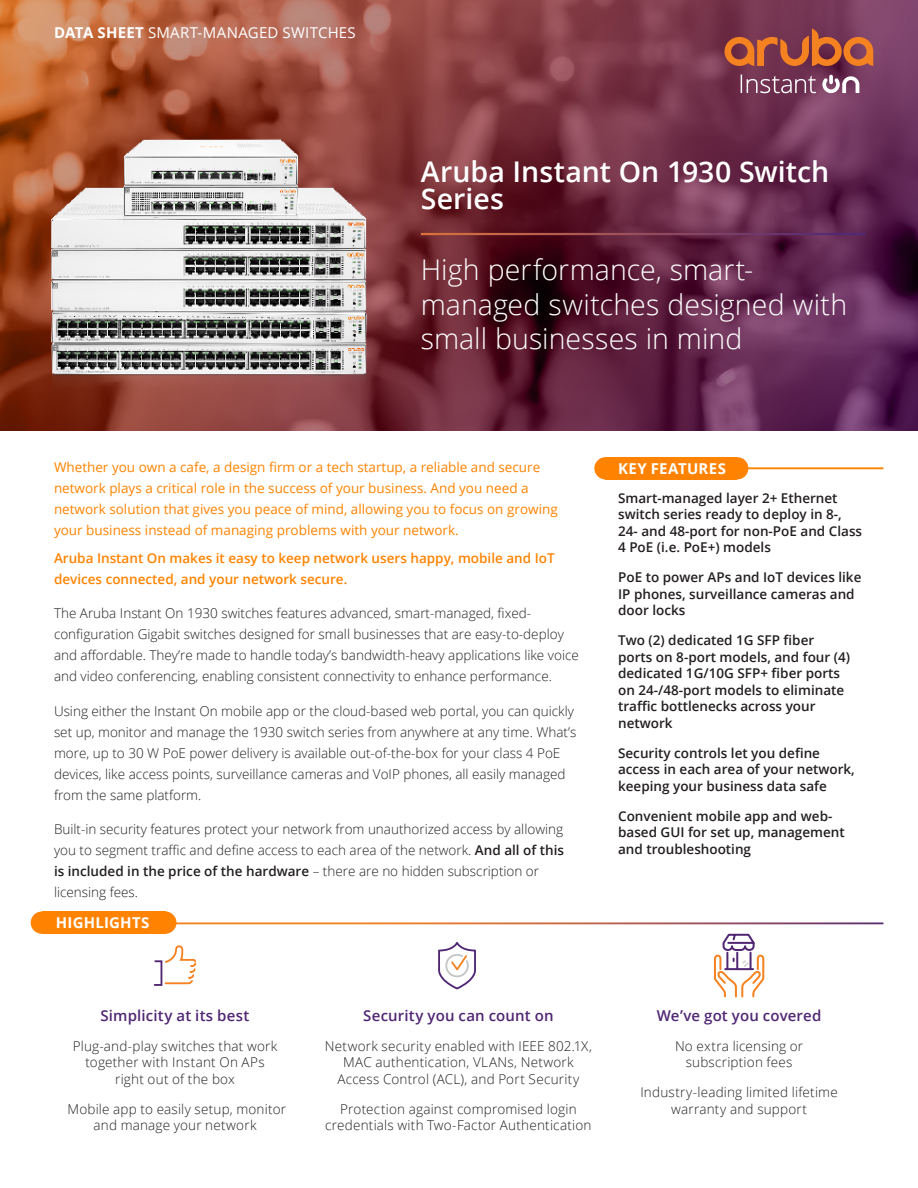
<style>
.page{position:relative;width:918px;height:1188px;background:#fff}
.page>*{position:absolute;margin:0;border:0;box-sizing:border-box;transform-origin:0 0}
.t1{font:300 28.5px/34.5px "Open Sans";letter-spacing:.005em;color:#fff}
.t2{font:600 28.5px/27px "Open Sans";color:#fff}
.t3{font:600 15px "Open Sans";letter-spacing:.01em;color:#502673}
.t4{font:15px "Open Sans";letter-spacing:.02em;color:#fff}
.t5{font:700 15px "Open Sans";letter-spacing:.015em;color:#fff}
.t6{font:300 13.5px/21px "Open Sans";color:#231f20;text-align:center}
.t7{font:600 13.5px/16.5px "Open Sans";color:#231f20}
.t8{font:13.5px/21px "Open Sans";color:#ff8300}
.t9{font:600 13.5px/21px "Open Sans";color:#ff8300}
.s1{font-weight:700}
.s2{font-weight:600}
</style>
<div class="page">
<img style="left:0;top:0;width:918px;height:431px">
<svg style="left:822px;top:75px;width:37px;height:18px"></svg>
<svg style="left:741px;top:75px;width:75px;height:18px"></svg>
<svg style="left:725px;top:28px;width:148px;height:38px;background:#a5523d"></svg>
<div style="left:726px;top:457px;width:22px;height:22px;background:#ff8300;border-radius:50%"></div>
<div style="left:594px;top:457px;width:23px;height:22px;background:#ff8300;border-radius:50%"></div>
<div style="left:605px;top:457px;width:132px;height:22px;background:#ff8300"></div>
<hr style="left:742px;top:467px;width:141px;height:2px;background:#ff8300">
<hr style="left:421px;top:233px;width:444px;height:2px;background:#fff">
<img style="left:38px;top:122px;width:347px;height:272px">
<svg style="left:438px;top:943px;width:38px;height:47px"></svg>
<svg style="left:153px;top:946px;width:44px;height:40px"></svg>
<svg style="left:713px;top:933px;width:52px;height:65px"></svg>
<hr style="left:725px;top:968px;width:28px;height:2px;background:#502673">
<div style="left:154px;top:912px;width:22px;height:22px;background:#ff8300;border-radius:50%"></div>
<div style="left:31px;top:912px;width:22px;height:22px;background:#ff8300;border-radius:50%"></div>
<div style="left:42px;top:912px;width:124px;height:22px;background:#ff8300"></div>
<p class="t4" style="left:54px;top:23px;width:303px"><span class="s1">DATA SHEET</span> SMART-MANAGED SWITCHES</p>
<h1 class="t2" style="left:421px;top:157px;width:410px">Aruba Instant On 1930 Switch<br>Series</h1>
<h1 class="t1" style="left:421px;top:252px;width:428px">High performance, smart&shy;managed switches designed with small businesses in mind</h1>
<p class="t8" style="left:54px;top:456px;width:488px">Whether you own a cafe, a design firm or a tech startup, a reliable and secure</p>
<p class="t5" style="left:618px;top:458px;width:109px">KEY FEATURES</p>
<p class="t8" style="left:54px;top:477px;width:505px">network plays a critical role in the success of your business. And you need a network solution that gives you peace of mind, allowing you to focus on growing your business instead of managing problems with your network.</p>
<p class="t9" style="left:54px;top:547px;width:502px">Aruba Instant On makes it easy to keep network users happy, mobile and IoT devices connected, and your network secure.</p>
<p class="t6" style="left:54px;top:603px;width:526px;text-align:left">The Aruba Instant On 1930 switches features advanced, smart-managed, fixed&shy;configuration Gigabit switches designed for small businesses that are easy-to-deploy and affordable. They’re made to handle today’s bandwidth-heavy applications like voice and video conferencing, enabling consistent connectivity to enhance performance.</p>
<p class="t6" style="left:54px;top:700px;width:524px;text-align:left">Using either the Instant On mobile app or the cloud-based web portal, you can quickly set up, monitor and manage the 1930 switch series from anywhere at any time. What’s more, up to 30 W PoE power delivery is available out-of-the-box for your class 4 PoE devices, like access points, surveillance cameras and VoIP phones, all easily managed from the same platform.</p>
<p class="t6" style="left:54px;top:819px;width:512px;text-align:left">Built-in security features protect your network from unauthorized access by allowing you to segment traffic and define access to each area of the network. <span class="s2">And all of this is included in the price of the hardware</span> – there are no hidden subscription or licensing fees.</p>
<p class="t7" style="left:618px;top:489px;width:246px">Smart-managed layer 2+ Ethernet switch series ready to deploy in 8-,<br>24- and 48-port for non-PoE and Class<br>4 PoE (i.e. PoE+) models</p>
<p class="t7" style="left:618px;top:569px;width:245px">PoE to power APs and IoT devices like<br>IP phones, surveillance cameras and door locks</p>
<p class="t7" style="left:618px;top:632px;width:233px">Two (2) dedicated 1G SFP fiber ports on 8-port models, and four (4) dedicated 1G/10G SFP+ fiber ports on 24‑/48-port models to eliminate traffic bottlenecks across your network</p>
<p class="t7" style="left:618px;top:744px;width:238px">Security controls let you define access in each area of your network, keeping your business data safe</p>
<p class="t7" style="left:618px;top:807px;width:228px">Convenient mobile app and web&shy;based GUI for set up, management and troubleshooting</p>
<p class="t5" style="left:56px;top:912px;width:95px">HIGHLIGHTS</p>
<p class="t3" style="left:101px;top:1005px;width:150px">Simplicity at its best</p>
<p class="t6" style="left:73px;top:1037px;width:206px;line-height:16.5px">Plug-and-play switches that work together with Instant On APs right out of the box</p>
<p class="t6" style="left:68px;top:1100px;width:220px;line-height:16.5px">Mobile app to easily setup, monitor and manage your network</p>
<p class="t3" style="left:363px;top:1005px;width:192px">Security you can count on</p>
<p class="t6" style="left:325px;top:1037px;width:269px;line-height:16.5px">Network security enabled with IEEE 802.1X,<br>MAC authentication, VLANs, Network<br>Access Control (ACL), and Port Security</p>
<p class="t6" style="left:325px;top:1100px;width:268px;line-height:16.5px">Protection against compromised login credentials with Two-Factor Authentication</p>
<p class="t3" style="left:657px;top:1005px;width:166px">We’ve got you covered</p>
<p class="t6" style="left:675px;top:1037px;width:130px;line-height:16.5px">No extra licensing or subscription fees</p>
<p class="t6" style="left:640px;top:1084px;width:199px;line-height:16.5px">Industry-leading limited lifetime warranty and support</p>
</div>
